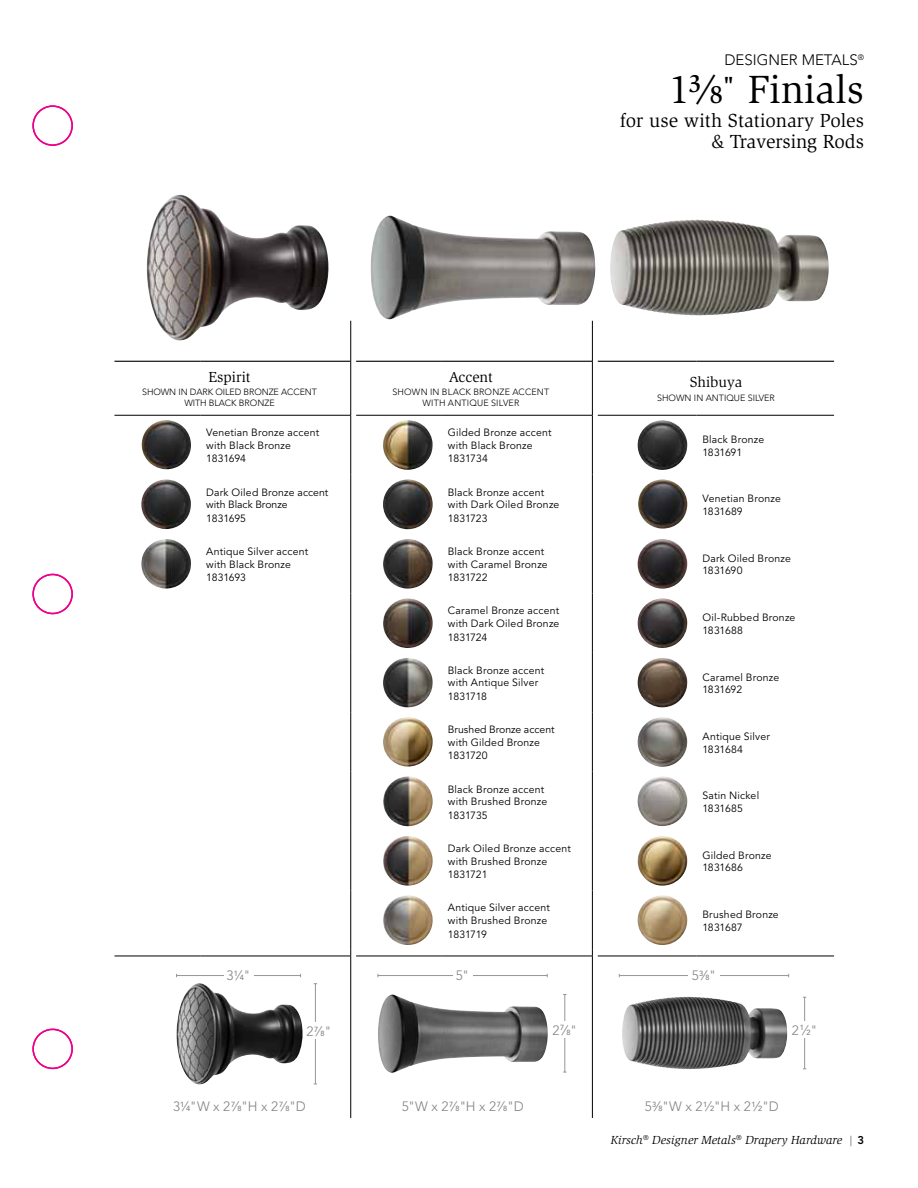
<style>
.page{position:relative;width:918px;height:1188px;background:#fff}
.page>*{position:absolute;margin:0;border:0;box-sizing:border-box;transform-origin:0 0}
.t1{font:40.5px "Slimbach";color:#000}
.t2{font:19.5px/21px "Slimbach";color:#000;text-align:right}
.t3{font:15px "Slimbach";color:#000}
.t4{font:300 15px "Avenir";color:#000}
.t5{font:300 13.5px "Avenir";color:#808285}
.t6{font:italic 12px "Slimbach";letter-spacing:.005em;color:#000}
.t7{font:10.5px/13px "Avenir";letter-spacing:.02em;color:#000}
.t8{font:10.5px/13px "Avenir";color:#000}
.t9{font:300 9px/10.8px "Avenir";color:#000;text-align:center}
.t10{font:300 9px/10.8px "Avenir";letter-spacing:.02em;color:#000;text-align:center}
.s1{font-weight:500;font-size:25.5px}
.s2{font-size:30px}
.s3{font-weight:500;font-size:7.35px}
.s4{font-family:"Avenir";font-weight:300;font-style:normal;font-size:13.5px}
.s5{font-family:"Avenir";font-weight:800;font-style:normal;font-size:11.25px}
</style>
<div class="page">
<hr style="left:350px;top:321px;width:1px;height:40px;background:#000">
<hr style="left:592px;top:361px;width:1px;height:54px;background:#000">
<hr style="left:592px;top:415px;width:1px;height:60px;background:#000">
<hr style="left:592px;top:475px;width:1px;height:59px;background:#000">
<hr style="left:592px;top:534px;width:1px;height:59px;background:#000">
<hr style="left:592px;top:593px;width:1px;height:60px;background:#000">
<hr style="left:592px;top:653px;width:1px;height:59px;background:#000">
<hr style="left:350px;top:712px;width:1px;height:60px;background:#000">
<hr style="left:592px;top:712px;width:1px;height:60px;background:#000">
<hr style="left:350px;top:772px;width:1px;height:59px;background:#000">
<hr style="left:592px;top:772px;width:1px;height:59px;background:#000">
<hr style="left:350px;top:831px;width:1px;height:59px;background:#000">
<hr style="left:592px;top:831px;width:1px;height:59px;background:#000">
<hr style="left:350px;top:890px;width:1px;height:60px;background:#000">
<hr style="left:592px;top:890px;width:1px;height:60px;background:#000">
<hr style="left:350px;top:956px;width:1px;height:162px;background:#000">
<hr style="left:592px;top:321px;width:1px;height:40px;background:#000">
<hr style="left:592px;top:956px;width:1px;height:162px;background:#000">
<hr style="left:350px;top:415px;width:1px;height:60px;background:#000">
<hr style="left:350px;top:475px;width:1px;height:59px;background:#000">
<hr style="left:350px;top:534px;width:1px;height:59px;background:#000">
<hr style="left:350px;top:593px;width:1px;height:60px;background:#000">
<hr style="left:350px;top:653px;width:1px;height:59px;background:#000">
<hr style="left:350px;top:361px;width:1px;height:54px;background:#000">
<hr style="left:114px;top:361px;width:86px;height:1px;background:#000">
<hr style="left:200px;top:361px;width:151px;height:1px;background:#000">
<hr style="left:356px;top:361px;width:86px;height:1px;background:#000">
<hr style="left:442px;top:361px;width:150px;height:1px;background:#000">
<hr style="left:598px;top:361px;width:98px;height:1px;background:#000">
<hr style="left:696px;top:361px;width:138px;height:1px;background:#000">
<hr style="left:114px;top:956px;width:86px;height:1px;background:#000">
<hr style="left:200px;top:956px;width:151px;height:1px;background:#000">
<hr style="left:356px;top:956px;width:86px;height:1px;background:#000">
<hr style="left:442px;top:956px;width:151px;height:1px;background:#000">
<hr style="left:598px;top:956px;width:98px;height:1px;background:#000">
<hr style="left:696px;top:956px;width:138px;height:1px;background:#000">
<hr style="left:356px;top:415px;width:86px;height:1px;background:#000">
<hr style="left:442px;top:415px;width:151px;height:1px;background:#000">
<hr style="left:598px;top:415px;width:98px;height:1px;background:#000">
<hr style="left:696px;top:415px;width:138px;height:1px;background:#000">
<hr style="left:114px;top:415px;width:86px;height:1px;background:#000">
<hr style="left:200px;top:415px;width:151px;height:1px;background:#000">
<img style="left:142px;top:420px;width:49px;height:49px">
<img style="left:383px;top:420px;width:50px;height:50px">
<img style="left:638px;top:420px;width:49px;height:50px">
<img style="left:141px;top:480px;width:50px;height:49px">
<img style="left:383px;top:480px;width:50px;height:49px;border-radius:25px">
<img style="left:638px;top:480px;width:49px;height:49px">
<img style="left:141px;top:539px;width:50px;height:50px">
<img style="left:383px;top:539px;width:50px;height:50px">
<img style="left:638px;top:539px;width:49px;height:50px;border-radius:25px">
<img style="left:383px;top:598px;width:50px;height:50px">
<img style="left:638px;top:598px;width:49px;height:50px">
<img style="left:383px;top:658px;width:50px;height:49px">
<img style="left:638px;top:658px;width:49px;height:49px">
<img style="left:383px;top:717px;width:50px;height:50px">
<img style="left:638px;top:717px;width:49px;height:50px">
<img style="left:383px;top:777px;width:50px;height:49px">
<img style="left:638px;top:777px;width:49px;height:49px">
<img style="left:383px;top:836px;width:50px;height:50px">
<img style="left:638px;top:836px;width:49px;height:50px">
<img style="left:383px;top:895px;width:50px;height:50px">
<img style="left:638px;top:895px;width:49px;height:50px">
<img style="left:610px;top:220px;width:219px;height:95px">
<img style="left:146px;top:195px;width:183px;height:146px">
<img style="left:176px;top:983px;width:127px;height:102px">
<img style="left:371px;top:216px;width:225px;height:104px">
<img style="left:378px;top:994px;width:170px;height:79px">
<img style="left:622px;top:997px;width:165px;height:72px">
<hr style="left:177px;top:975px;width:124px;height:1px;background:#939598">
<div style="left:224px;top:967px;width:30px;height:16px;background:#fff"></div>
<hr style="left:564px;top:995px;width:1px;height:77px;background:#939598">
<hr style="left:315px;top:984px;width:1px;height:100px;background:#939598">
<hr style="left:804px;top:997px;width:1px;height:72px;background:#939598">
<hr style="left:378px;top:975px;width:169px;height:1px;background:#939598">
<div style="left:453px;top:967px;width:19px;height:16px;background:#fff"></div>
<hr style="left:619px;top:975px;width:170px;height:1px;background:#939598">
<div style="left:688px;top:967px;width:32px;height:16px;background:#fff"></div>
<div style="left:552px;top:1021px;width:26px;height:17px;background:#fff"></div>
<div style="left:792px;top:1021px;width:26px;height:17px;background:#fff"></div>
<div style="left:303px;top:1023px;width:31px;height:16px;background:#fff"></div>
<div style="left:32px;top:1029px;width:41px;height:40px;border:2px solid #ec008c;border-radius:50%"></div>
<div style="left:32px;top:574px;width:41px;height:40px;border:2px solid #ec008c;border-radius:50%"></div>
<div style="left:32px;top:105px;width:41px;height:41px;border:2px solid #ec008c;border-radius:50%"></div>
<h3 class="t4" style="left:724px;top:51px;width:141px">DESIGNER M ETALS<sup>®</sup></h3>
<h1 class="t1" style="left:669px;top:66px;width:196px">1<sup>3</sup>⁄<span class="s1">8</span><span class="s2">"</span> Finials</h1>
<h2 class="t2" style="left:620px;top:110px;width:246px">for use with Stationary Poles &amp; Traversing Rods</h2>
<h3 class="t3" style="left:209px;top:368px;width:43px">Espirit</h3>
<p class="t9" style="left:142px;top:387px;width:176px">SHOWN IN DARK OILED BRONZE ACCENT<br>WITH BLACK B RONZE</p>
<h3 class="t3" style="left:449px;top:368px;width:46px">Accent</h3>
<p class="t10" style="left:392px;top:387px;width:158px">SHOWN IN B LACK B RONZE ACCENT<br>WITH ANTIQUE SILVER</p>
<h3 class="t3" style="left:690px;top:374px;width:54px">Shibuya</h3>
<p class="t9" style="left:657px;top:392px;width:119px">SHOWN IN ANTIQUE SILVER</p>
<p class="t7" style="left:206px;top:426px;width:115px">Venetian Bronze accent with Black Bronze<br>1831694</p>
<p class="t7" style="left:448px;top:426px;width:105px">Gilded Bronze accent with Black Bronze<br>1831734</p>
<p class="t7" style="left:702px;top:433px;width:63px;line-height:12.6px">Black Bronze<br>1831691</p>
<p class="t8" style="left:206px;top:486px;width:124px">Dark Oiled Bronze accent with Black Bronze<br>1831695</p>
<p class="t7" style="left:448px;top:486px;width:113px">Black Bronze accent with Dark Oiled Bronze<br>1831723</p>
<p class="t7" style="left:702px;top:493px;width:80px;line-height:12.6px">Venetian Bronze<br>1831689</p>
<p class="t7" style="left:206px;top:545px;width:104px">Antique Silver accent with Black Bronze<br>1831693</p>
<p class="t7" style="left:448px;top:545px;width:101px">Black Bronze accent with Caramel Bronze<br>1831722</p>
<p class="t7" style="left:702px;top:552px;width:90px;line-height:12.6px">Dark Oiled Bronze<br>1831690</p>
<p class="t7" style="left:448px;top:605px;width:113px;text-align:justify">Caramel Bronze accent with Dark Oiled Bronze 1831724</p>
<p class="t7" style="left:702px;top:612px;width:94px;line-height:12.6px">Oil-Rubbed Bronze<br>1831688</p>
<p class="t7" style="left:448px;top:664px;width:98px">Black Bronze accent with Antique Silver<br>1831718</p>
<p class="t7" style="left:702px;top:671px;width:78px;line-height:12.6px">Caramel Bronze<br>1831692</p>
<p class="t7" style="left:448px;top:723px;width:108px">Brushed Bronze accent with Gilded Bronze<br>1831720</p>
<p class="t7" style="left:702px;top:730px;width:69px;line-height:12.6px">Antique Silver<br>1831684</p>
<p class="t7" style="left:448px;top:783px;width:101px">Black Bronze accent with Brushed Bronze<br>1831735</p>
<p class="t7" style="left:702px;top:790px;width:58px;line-height:12.6px">Satin Nickel<br>1831685</p>
<p class="t7" style="left:448px;top:842px;width:125px">Dark Oiled Bronze accent with Brushed Bronze<br>1831721</p>
<p class="t7" style="left:702px;top:849px;width:71px;line-height:12.6px">Gilded Bronze<br>1831686</p>
<p class="t7" style="left:448px;top:902px;width:104px">Antique Silver accent with Brushed Bronze<br>1831719</p>
<p class="t7" style="left:702px;top:909px;width:78px;line-height:12.6px">Brushed Bronze<br>1831687</p>
<p class="t5" style="left:227px;top:967px;width:25px">3<sup>1</sup>⁄<span class="s3">4</span>"</p>
<p class="t5" style="left:456px;top:967px;width:15px">5"</p>
<p class="t5" style="left:692px;top:967px;width:26px">5<sup>3</sup>⁄<span class="s3">8</span>"</p>
<p class="t5" style="left:306px;top:1023px;width:27px">2<sup>7</sup>⁄<span class="s3">8</span>"</p>
<p class="t5" style="left:173px;top:1099px;width:134px">3<sup>1</sup>⁄<span class="s3">4</span>"W X 2<sup>7</sup>⁄<span class="s3">8</span>"H X 2<sup>7</sup>⁄<span class="s3">8</span>"D</p>
<p class="t5" style="left:552px;top:1022px;width:26px">2<sup>7</sup>⁄<span class="s3">8</span>"</p>
<p class="t5" style="left:792px;top:1022px;width:27px">2<sup>1</sup>⁄<span class="s3">2</span>"</p>
<p class="t5" style="left:402px;top:1099px;width:123px">5"W X 2<sup>7</sup>⁄<span class="s3">8</span>"H X 2<sup>7</sup>⁄<span class="s3">8</span>"D</p>
<p class="t5" style="left:645px;top:1099px;width:136px">5<sup>3</sup>⁄<span class="s3">8</span>"W X 2<sup>1</sup>⁄<span class="s3">2</span>"H X 2<sup>1</sup>⁄<span class="s3">2</span>"D</p>
<p class="t6" style="left:611px;top:1133px;width:255px">Kirsch<sup>®</sup> Designer Metals<sup>®</sup> Drapery Hardware <span class="s4">|</span> <span class="s5">3</span></p>
</div>
